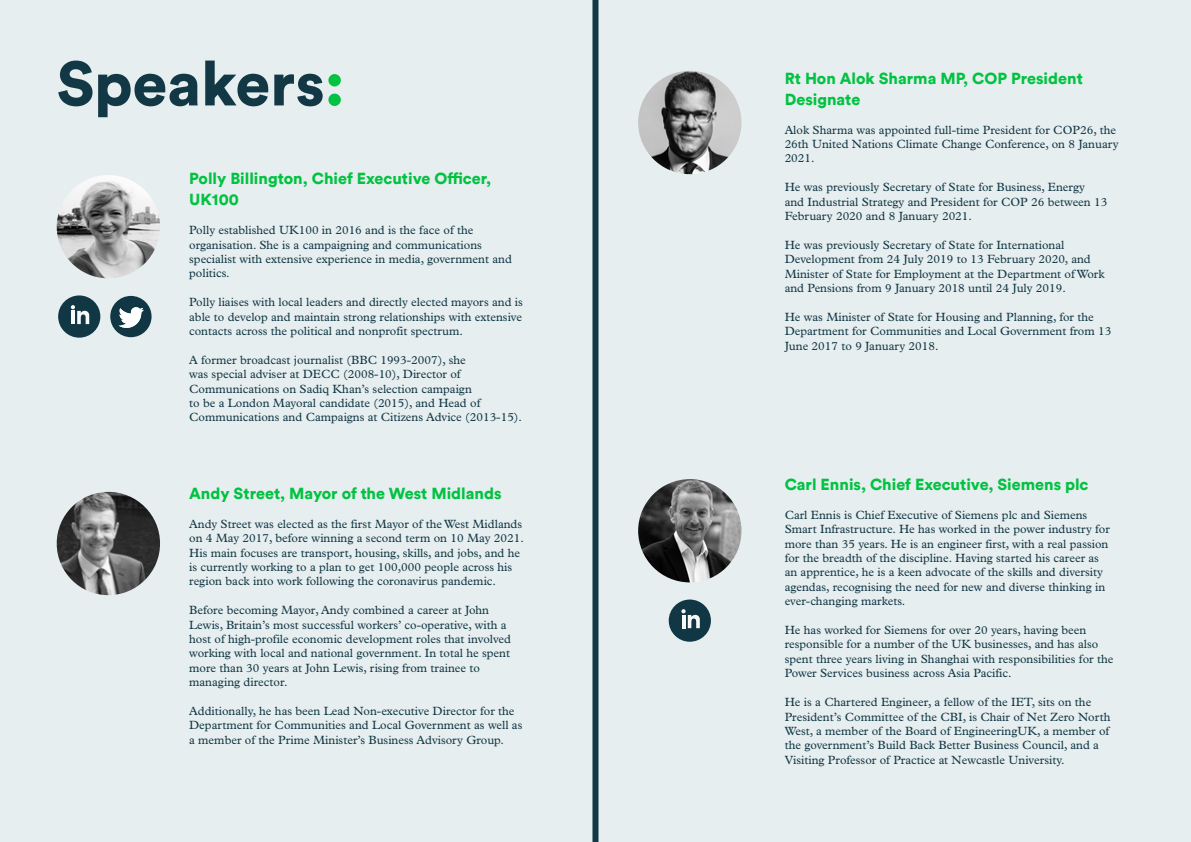
<style>
.page{position:relative;width:1191px;height:842px;background:#e7eef0}
.page>*{position:absolute;margin:0;border:0;box-sizing:border-box;transform-origin:0 0}
.t1{font:900 62px "Circular";color:#123845}
.t2{font:900 16px/21px "Circular";color:#01c241}
.t3{font:12px/14.4px "Plantin";color:#123845}
.s1{color:#01c241}
</style>
<div class="page">
<div style="left:668px;top:599px;width:43px;height:43px;background:#113744;border-radius:50%"></div>
<svg style="left:681px;top:609px;width:19px;height:19px"></svg>
<img style="left:638px;top:71px;width:103px;height:103px;border-radius:52px">
<img style="left:638px;top:479px;width:103px;height:103px;border-radius:52px">
<div style="left:592px;top:0;width:6px;height:842px;background:#123845"></div>
<div style="left:58px;top:295px;width:42px;height:43px;background:#113744;border-radius:50%"></div>
<svg style="left:71px;top:305px;width:18px;height:19px"></svg>
<svg style="left:110px;top:296px;width:42px;height:41px"></svg>
<img style="left:57px;top:175px;width:103px;height:103px;border-radius:52px">
<img style="left:57px;top:492px;width:103px;height:103px;border-radius:52px">
<h1 class="t1" style="left:57px;top:42px;width:289px">Speakers<span class="s1">:</span></h1>
<h2 class="t2" style="left:189px;top:168px;width:303px">Polly Billington, Chief Executive Officer,<br>UK100</h2>
<p class="t3" style="left:189px;top:223px;width:324px">Polly established UK100 in 2016 and is the face of the organisation. She is a campaigning and communications specialist with extensive experience in media, government and politics.</p>
<p class="t3" style="left:189px;top:295px;width:335px;text-align:justify">Polly liaises with local leaders and directly elected mayors and is able to develop and maintain strong relationships with extensive contacts across the political and nonprofit spectrum.</p>
<p class="t3" style="left:189px;top:352px;width:334px">A former broadcast journalist (BBC 1993-2007), she<br>was special adviser at DECC (2008-10), Director of Communications on Sadiq Khan’s selection campaign<br>to be a London Mayoral candidate (2015), and Head of Communications and Campaigns at Citizens Advice (2013-15).</p>
<h2 class="t2" style="left:189px;top:482px;width:314px">Andy Street, Mayor of the West Midlands</h2>
<p class="t3" style="left:189px;top:516px;width:336px">Andy Street was elected as the first Mayor of the West Midlands on 4 May 2017, before winning a second term on 10 May 2021.<br>His main focuses are transport, housing, skills, and jobs, and he is currently working to a plan to get 100,000 people across his region back into work following the coronavirus pandemic.</p>
<p class="t3" style="left:189px;top:603px;width:323px">Before becoming Mayor, Andy combined a career at John Lewis, Britain’s most successful workers’ co-operative, with a host of high-profile economic development roles that involved working with local and national government. In total he spent more than 30 years at John Lewis, rising from trainee to managing director.</p>
<p class="t3" style="left:189px;top:703px;width:335px">Additionally, he has been Lead Non-executive Director for the<br>Department for Communities and Local Government as well as a member of the Prime Minister’s Business Advisory Group.</p>
<h2 class="t2" style="left:784px;top:67px;width:300px">Rt Hon Alok Sharma MP, COP President<br>Designate</h2>
<p class="t3" style="left:784px;top:122px;width:335px">Alok Sharma was appointed full-time President for COP26, the<br>26th United Nations Climate Change Conference, on 8 January<br>2021.</p>
<p class="t3" style="left:784px;top:180px;width:324px">He was previously Secretary of State for Business, Energy<br>and Industrial Strategy and President for COP 26 between 13<br>February 2020 and 8 January 2021.</p>
<p class="t3" style="left:784px;top:237px;width:321px">He was previously Secretary of State for International Development from 24 July 2019 to 13 February 2020, and Minister of State for Employment at the Department of Work and Pensions from 9 January 2018 until 24 July 2019.</p>
<p class="t3" style="left:784px;top:309px;width:328px">He was Minister of State for Housing and Planning, for the<br>Department for Communities and Local Government from 13<br>June 2017 to 9 January 2018.</p>
<h2 class="t2" style="left:784px;top:474px;width:305px">Carl Ennis, Chief Executive, Siemens plc</h2>
<p class="t3" style="left:784px;top:507px;width:327px">Carl Ennis is Chief Executive of Siemens plc and Siemens Smart Infrastructure. He has worked in the power industry for more than 35 years. He is an engineer first, with a real passion for the breadth of the discipline. Having started his career as an apprentice, he is a keen advocate of the skills and diversity agendas, recognising the need for new and diverse thinking in ever-changing markets.</p>
<p class="t3" style="left:784px;top:623px;width:330px">He has worked for Siemens for over 20 years, having been responsible for a number of the UK businesses, and has also spent three years living in Shanghai with responsibilities for the Power Services business across Asia Pacific.</p>
<p class="t3" style="left:784px;top:695px;width:327px">He is a Chartered Engineer, a fellow of the IET, sits on the President’s Committee of the CBI, is Chair of Net Zero North West, a member of the Board of EngineeringUK, a member of the government’s Build Back Better Business Council, and a Visiting Professor of Practice at Newcastle University.</p>
</div>
